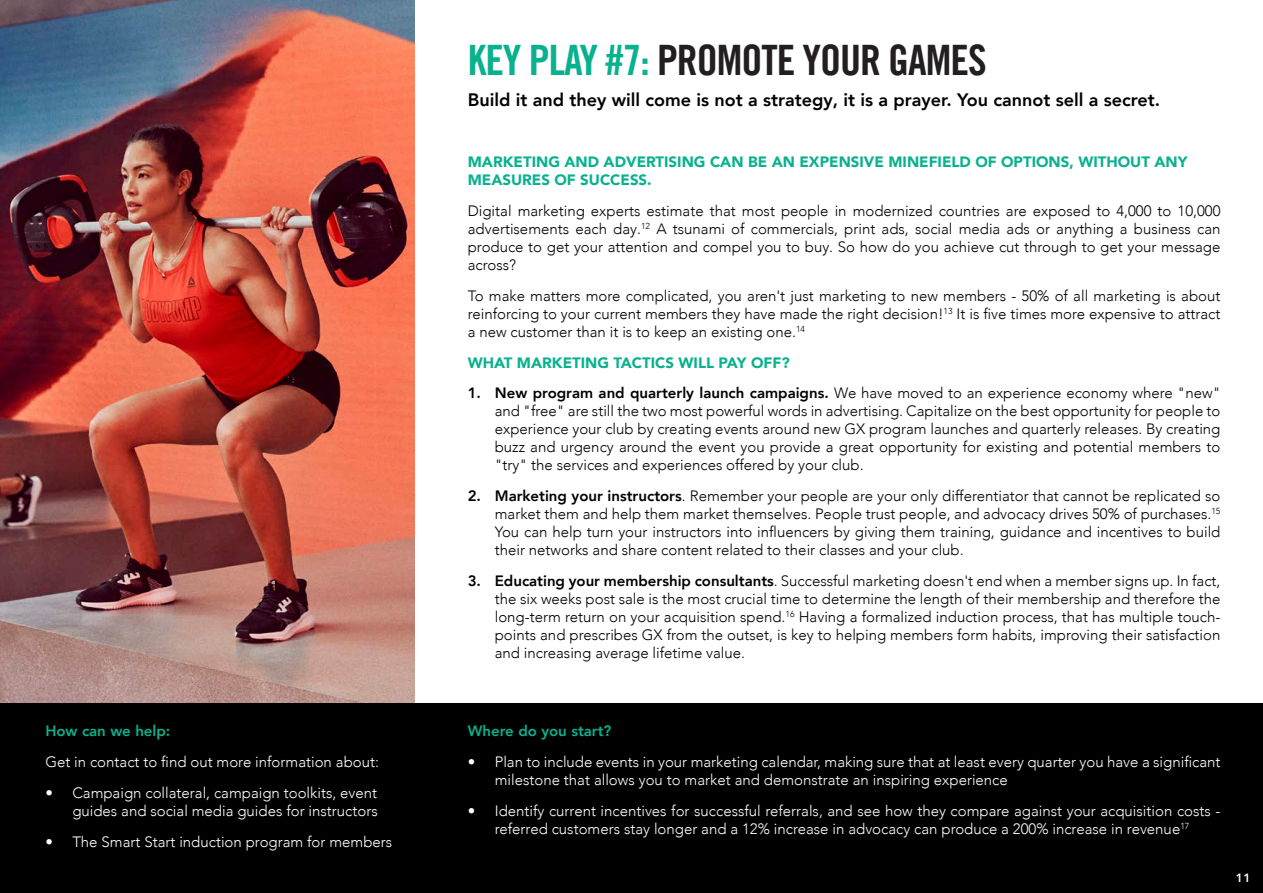
<style>
.page{position:relative;width:1263px;height:893px;background:#fff}
.page>*{position:absolute;margin:0;border:0;box-sizing:border-box;transform-origin:0 0}
.t1{font:42px "Trade Gothic LT Com Bd Cn 20";letter-spacing:-.025em;color:#231f20}
.t2{font:800 18px "Avenir LT Com";color:#000}
.t3{font:300 15px/18px "Avenir LT Com";color:#000;text-align:justify}
.t4{font:300 15px/18px "Avenir LT Com";color:#fff}
.t5{font:900 15px/18px "Avenir LT Com";color:#09b18f}
.t6{font:800 15px "Avenir LT Com";color:#09b18f}
.t7{font:800 12px "Avenir LT Com";color:#fff}
.s1{color:#09b18f}
.s2{font-weight:800}
</style>
<div class="page">
<img style="left:0;top:0;width:415px;height:704px">
<div style="left:0;top:704px;width:1263px;height:189px;background:#000"></div>
<p class="t6" style="left:45px;top:722px;width:126px">How can we help:</p>
<p class="t4" style="left:45px;top:753px;width:335px">Get in contact to find out more information about:</p>
<p class="t4" style="left:45px;top:784px;width:334px;text-align:right">• Campaign collateral, campaign toolkits, event guides and social media guides for instructors</p>
<p class="t4" style="left:45px;top:832px;width:348px">• The Smart Start induction program for members</p>
<p class="t1" style="left:468px;top:34px;width:520px"><span class="s1">KEY PLAY #7:</span> PROMOTE YOUR GAMES</p>
<p class="t2" style="left:468px;top:89px;width:694px">Build it and they will come is not a strategy, it is a prayer. You cannot sell a secret.</p>
<p class="t5" style="left:468px;top:153px;width:721px">MARKETING AND ADVERTISING CAN BE AN EXPENSIVE MINEFIELD OF OPTIONS, WITHOUT ANY<br>MEASURES OF SUCCESS.</p>
<p class="t3" style="left:468px;top:202px;width:754px">Digital marketing experts estimate that most people in modernized countries are exposed to 4,000 to 10,000 advertisements each day.<sup>12</sup> A tsunami of commercials, print ads, social media ads or anything a business can produce to get your attention and compel you to buy. So how do you achieve cut through to get your message across?</p>
<p class="t3" style="left:468px;top:287px;width:754px">To make matters more complicated, you aren't just marketing to new members - 50% of all marketing is about reinforcing to your current members they have made the right decision!<sup>13</sup> It is five times more expensive to attract a new customer than it is to keep an existing one.<sup>14</sup></p>
<p class="t5" style="left:468px;top:353px;width:323px">WHAT MARKETING TACTICS WILL PAY OFF?</p>
<p class="t3" style="left:495px;top:384px;width:727px;text-indent:-27px"><span class="s2">1. New program and quarterly launch campaigns.</span> We have moved to an experience economy where "new" and "free" are still the two most powerful words in advertising. Capitalize on the best opportunity for people to experience your club by creating events around new GX program launches and quarterly releases. By creating buzz and urgency around the event you provide a great opportunity for existing and potential members to "try" the services and experiences offered by your club.</p>
<p class="t3" style="left:495px;top:487px;width:727px;text-indent:-27px"><span class="s2">2. Marketing your instructors</span>. Remember your people are your only differentiator that cannot be replicated so market them and help them market themselves. People trust people, and advocacy drives 50% of purchases.<sup>15<br></sup>You can help turn your instructors into influencers by giving them training, guidance and incentives to build their networks and share content related to their classes and your club.</p>
<p class="t3" style="left:495px;top:572px;width:727px;text-indent:-27px"><span class="s2">3. Educating your membership consultants</span>. Successful marketing doesn't end when a member signs up. In fact, the six weeks post sale is the most crucial time to determine the length of their membership and therefore the long-term return on your acquisition spend.<sup>16</sup> Having a formalized induction process, that has multiple touch&shy;points and prescribes GX from the outset, is key to helping members form habits, improving their satisfaction and increasing average lifetime value.</p>
<p class="t6" style="left:468px;top:722px;width:145px">Where do you start?</p>
<p class="t4" style="left:495px;top:753px;width:727px;text-indent:-27px">• Plan to include events in your marketing calendar, making sure that at least every quarter you have a significant milestone that allows you to market and demonstrate an inspiring experience</p>
<p class="t4" style="left:468px;top:802px;width:754px;text-align:center">• Identify current incentives for successful referrals, and see how they compare against your acquisition costs - referred customers stay longer and a 12% increase in advocacy can produce a 200% increase in revenue<sup>17</sup></p>
<p class="t7" style="left:1236px;top:871px;width:16px">11</p>
</div>
